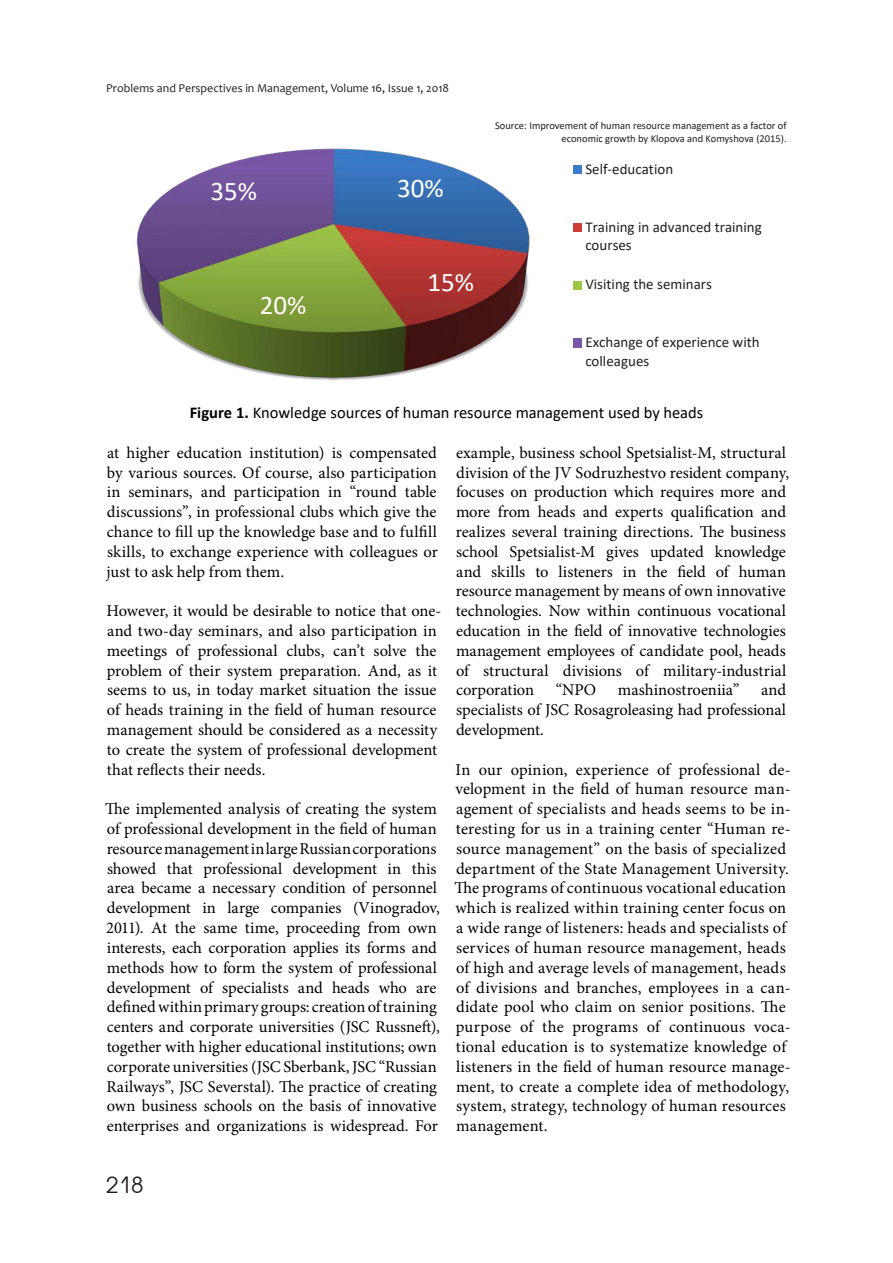
<style>
.page{position:relative;width:893px;height:1263px;background:#fff}
.page>*{position:absolute;margin:0;border:0;box-sizing:border-box;transform-origin:0 0}
.t1{font:27px "Calibri";color:#fff}
.t2{font:22.5px "Avant Garde Gothic C";color:#231f20}
.t3{font:16.5px/19.8px "Minion Pro";color:#000}
.t4{font:16.5px "Calibri";color:#000}
.t5{font:15px/18.3px "Calibri";color:#231f20}
.t6{font:12px "Candara";color:#231f20}
.t7{font:10.5px/12.6px "Calibri";color:#231f20;text-align:right}
.s1{font-weight:700}
</style>
<div class="page">
<img style="left:136px;top:148px;width:394px;height:233px">
<div style="left:573px;top:165px;width:9px;height:9px;background:#3a7ccb"></div>
<div style="left:573px;top:223px;width:9px;height:9px;background:#ce3b37"></div>
<div style="left:573px;top:281px;width:9px;height:8px;background:#9cc746"></div>
<div style="left:573px;top:339px;width:9px;height:8px;background:#7b57a8"></div>
<p class="t6" style="left:106px;top:83px;width:344px">Problems and Perspectives in Management, Volume 16, Issue 1, 2018</p>
<h1 class="t1" style="left:210px;top:172px;width:48px">35%</h1>
<h1 class="t1" style="left:260px;top:286px;width:48px">20%</h1>
<h1 class="t1" style="left:397px;top:169px;width:48px">30%</h1>
<h1 class="t1" style="left:428px;top:264px;width:48px">15%</h1>
<p class="t7" style="left:495px;top:119px;width:293px">Source: Improvement of human resource management as a factor of economic growth by Klopova and Komyshova (2015).</p>
<p class="t5" style="left:585px;top:159px;width:89px">Self-education</p>
<p class="t5" style="left:585px;top:217px;width:178px">Training in advanced training courses</p>
<p class="t5" style="left:585px;top:275px;width:128px">Visiting the seminars</p>
<p class="t5" style="left:585px;top:333px;width:176px">Exchange of experience with colleagues</p>
<p class="t4" style="left:190px;top:401px;width:515px"><span class="s1">Figure 1.</span> Knowledge sources of human resource management used by heads</p>
<p class="t3" style="left:107px;top:444px;width:333px;text-align:justify">at higher education institution) is compensated by various sources. Of course, also participation in seminars, and participation in “round table discussions”, in professional clubs which give the chance to fill up the knowledge base and to fulfill skills, to exchange experience with colleagues or just to ask help from them.</p>
<p class="t3" style="left:106px;top:602px;width:336px">However, it would be desirable to notice that one&shy;and two-day seminars, and also participation in meetings of professional clubs, can’t solve the problem of their system preparation. And, as it seems to us, in today market situation the issue of heads training in the field of human resource management should be considered as a necessity to create the system of professional development that reflects their needs.</p>
<p class="t3" style="left:105px;top:800px;width:336px">The implemented analysis of creating the system of professional development in the field of human resource management in large Russian corporations showed that professional development in this area became a necessary condition of personnel development in large companies (Vinogradov, 2011). At the same time, proceeding from own interests, each corporation applies its forms and methods how to form the system of professional development of specialists and heads who are defined within primary groups: creation of training centers and corporate universities (JSC Russneft), together with higher educational institutions; own corporate universities (JSC Sberbank, JSC “Russian Railways”, JSC Severstal). The practice of creating own business schools on the basis of innovative enterprises and organizations is widespread. For</p>
<p class="t3" style="left:456px;top:444px;width:335px">example, business school Spetsialist-M, structural division of the JV Sodruzhestvo resident company, focuses on production which requires more and more from heads and experts qualification and realizes several training directions. The business school Spetsialist-M gives updated knowledge and skills to listeners in the field of human resource management by means of own innovative technologies. Now within continuous vocational education in the field of innovative technologies management employees of candidate pool, heads of structural divisions of military-industrial corporation</p>
<p class="t3" style="left:556px;top:682px;width:42px">“NPO</p>
<p class="t3" style="left:618px;top:682px;width:123px">mashinostroeniia”</p>
<p class="t3" style="left:456px;top:682px;width:332px;text-align:justify;text-indent:305px">and specialists of JSC Rosagroleasing had professional development.</p>
<p class="t3" style="left:454px;top:761px;width:338px">In our opinion, experience of professional de&shy;velopment in the field of human resource man&shy;agement of specialists and heads seems to be in&shy;teresting for us in a training center “Human re&shy;source management” on the basis of specialized department of the State Management University.<br>The programs of continuous vocational education which is realized within training center focus on a wide range of listeners: heads and specialists of services of human resource management, heads of high and average levels of management, heads of divisions and branches, employees in a can&shy;didate pool who claim on senior positions. The purpose of the programs of continuous voca&shy;tional education is to systematize knowledge of listeners in the field of human resource manage&shy;ment, to create a complete idea of methodology, system, strategy, technology of human resources management.</p>
<h2 class="t2" style="left:106px;top:1172px;width:39px">218</h2>
</div>
